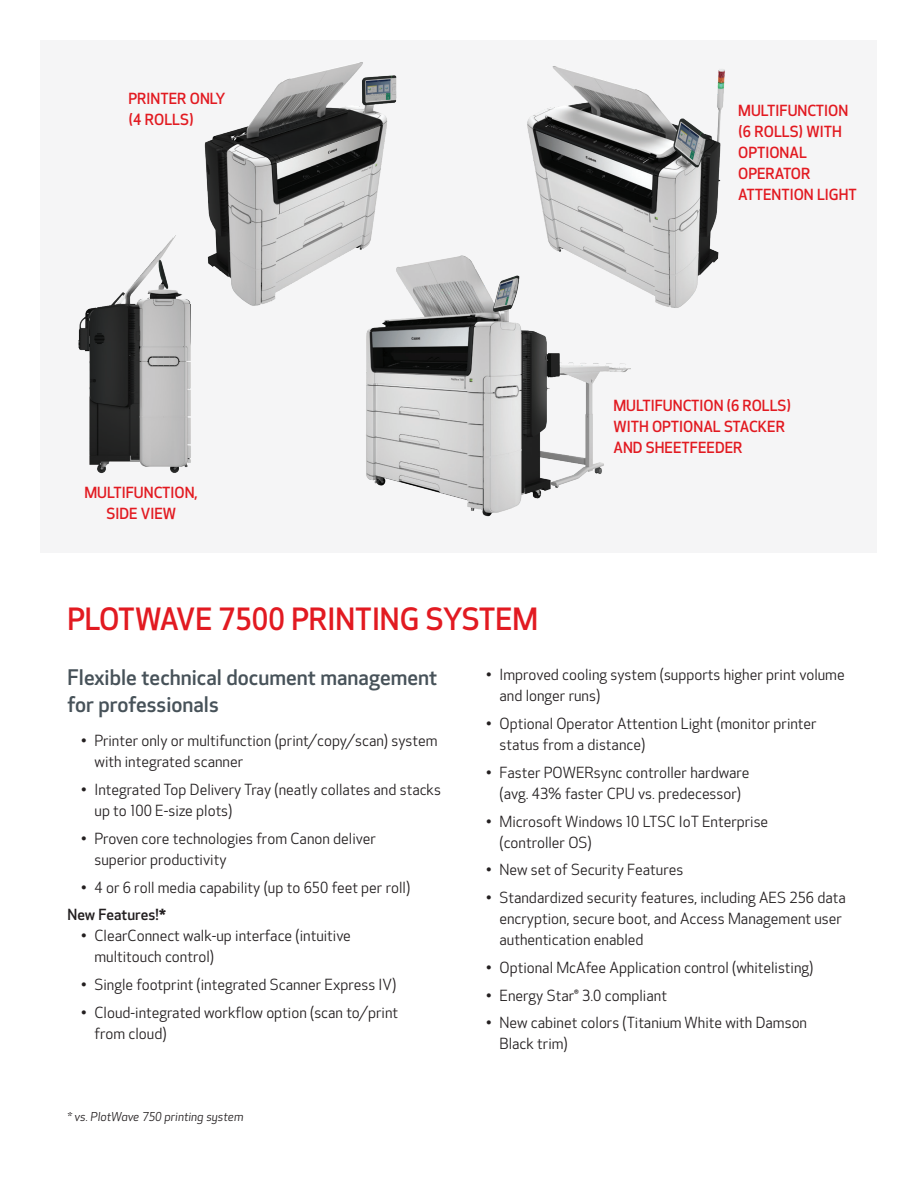
<style>
.page{position:relative;width:918px;height:1188px;background:#fff}
.page>*{position:absolute;margin:0;border:0;box-sizing:border-box;transform-origin:0 0}
.t1{font:500 30px "Optic Sans 301";color:#e21a21}
.t2{font:500 21px/27px "Optic Sans 301";color:#475259}
.t3{font:15px/21px "Optic Sans 201";color:#231f20}
.t4{font:500 15px/21px "Optic Sans 301";color:#e21a21}
.t5{font:500 15px "Optic Sans 301";color:#231f20}
.t6{font:italic 12px "Optic Sans 202";color:#231f20}
</style>
<div class="page">
<div style="left:40px;top:40px;width:838px;height:514px;background:#f5f5f6"></div>
<img style="left:366px;top:255px;width:265px;height:262px">
<img style="left:78px;top:235px;width:113px;height:239px">
<img style="left:188px;top:62px;width:219px;height:266px">
<img style="left:505px;top:66px;width:220px;height:259px">
<p class="t4" style="left:129px;top:89px;width:99px">PRINTER ONLY (4 ROLLS)</p>
<p class="t4" style="left:738px;top:100px;width:120px">MULTIFUNCTION (6 ROLLS) WITH<br>OPTIONAL<br>OPERATOR<br>ATTENTION LIGHT</p>
<p class="t4" style="left:84px;top:483px;width:115px;text-align:center">MULTIFUNCTION,<br>SIDE VIEW</p>
<p class="t4" style="left:613px;top:396px;width:179px">MULTIFUNCTION (6 ROLLS)<br>WITH OPTIONAL STACKER<br>AND SHEETFEEDER</p>
<h1 class="t1" style="left:68px;top:602px;width:472px">PLOTWAVE 7500 PRINTING SYSTEM</h1>
<h2 class="t2" style="left:68px;top:664px;width:371px">Flexible technical document management for professionals</h2>
<p class="t3" style="left:94px;top:731px;width:345px;text-indent:-14px">• Printer only or multifunction (print/copy/scan) system with integrated scanner</p>
<p class="t3" style="left:94px;top:780px;width:348px;text-indent:-14px">• Integrated Top Delivery Tray (neatly collates and stacks up to 100 E-size plots)</p>
<p class="t3" style="left:94px;top:828px;width:283px;text-indent:-14px">• Proven core technologies from Canon deliver superior productivity</p>
<p class="t3" style="left:81px;top:877px;width:331px">• 4 or 6 roll media capability (up to 650 feet per roll)</p>
<p class="t5" style="left:68px;top:906px;width:100px">New Features!*</p>
<p class="t3" style="left:94px;top:926px;width:258px;text-indent:-14px">• ClearConnect walk-up interface (intuitive multitouch control)</p>
<p class="t3" style="left:81px;top:975px;width:317px">• Single footprint (integrated Scanner Express IV)</p>
<p class="t3" style="left:94px;top:1002px;width:305px;text-indent:-14px">• Cloud-integrated workflow option (scan to/print from cloud)</p>
<p class="t3" style="left:500px;top:665px;width:347px;text-indent:-14px">• Improved cooling system (supports higher print volume and longer runs)</p>
<p class="t3" style="left:500px;top:714px;width:319px;text-indent:-14px">• Optional Operator Attention Light (monitor printer status from a distance)</p>
<p class="t3" style="left:486px;top:762px;width:265px;text-align:center">• Faster POWERsync controller hardware (avg. 43% faster CPU vs. predecessor)</p>
<p class="t3" style="left:500px;top:811px;width:270px;text-indent:-14px">• Microsoft Windows 10 LTSC IoT Enterprise (controller OS)</p>
<p class="t3" style="left:486px;top:860px;width:199px">• New set of Security Features</p>
<p class="t3" style="left:500px;top:888px;width:348px;text-indent:-14px">• Standardized security features, including AES 256 data encryption, secure boot, and Access Management user authentication enabled</p>
<p class="t3" style="left:486px;top:957px;width:329px">• Optional McAfee Application control (whitelisting)</p>
<p class="t3" style="left:486px;top:985px;width:182px">• Energy Star® 3.0 compliant</p>
<p class="t3" style="left:500px;top:1013px;width:309px;text-indent:-14px">• New cabinet colors (Titanium White with Damson<br>Black trim)</p>
<p class="t6" style="left:68px;top:1109px;width:177px">* vs. PlotWave 750 printing system</p>
</div>
